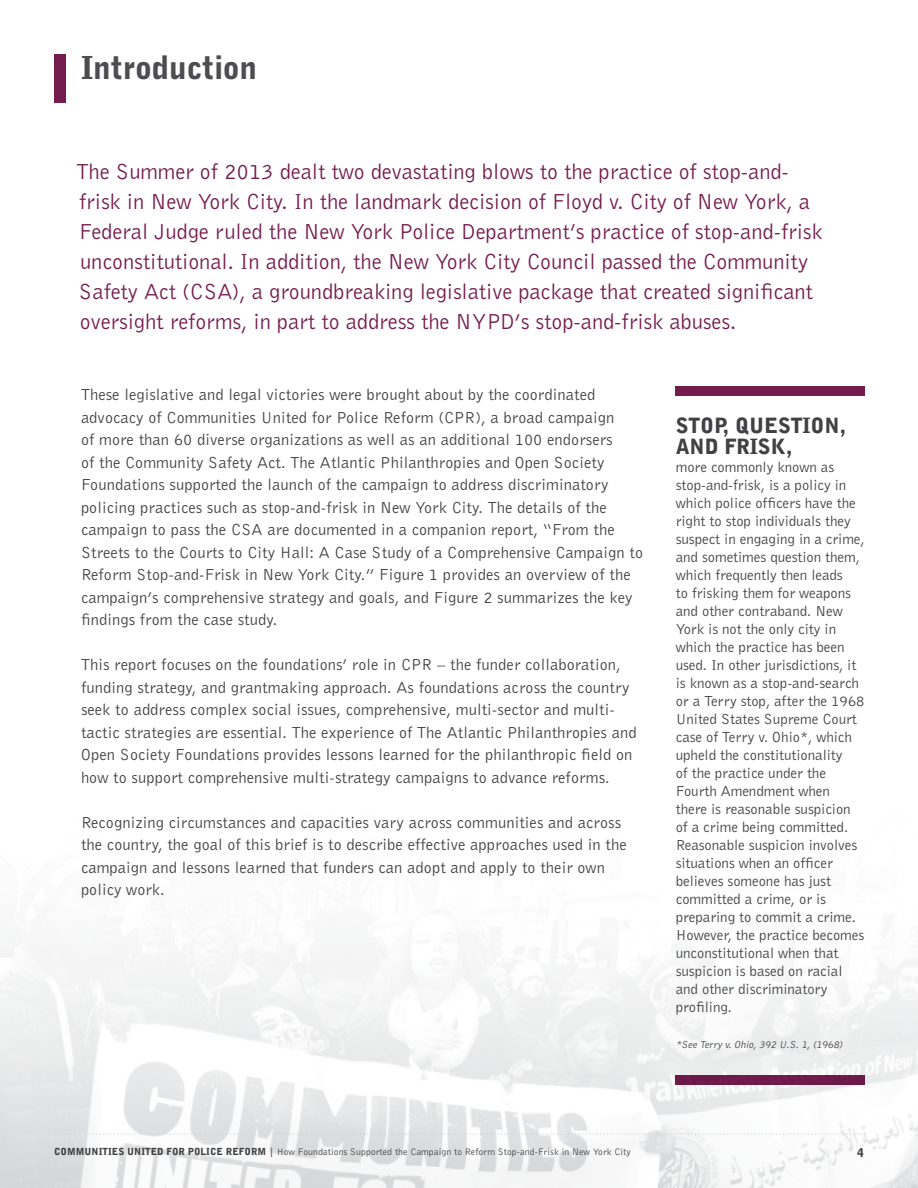
<style>
.page{position:relative;width:918px;height:1188px;background:#fff}
.page>*{position:absolute;margin:0;border:0;box-sizing:border-box;transform-origin:0 0}
.t1{font:900 31.5px "Bell Gothic BT";color:#4d4d4f}
.t2{font:22.5px/30px "Bell Gothic BT";letter-spacing:-.005em;color:#751c4f}
.t3{font:900 21px/21px "Bell Gothic BT";letter-spacing:-.005em;color:#414042}
.t4{font:16.5px/22.5px "Bell Gothic BT";letter-spacing:.005em;color:#414042}
.t5{font:15px/18px "Bell Gothic BT";letter-spacing:-.005em;color:#414042}
.t6{font:900 12px "Bell Gothic BT";color:#414042}
.t7{font:italic 10.5px "Bell Gothic BT";color:#414042}
.t8{font:9.75px "Bell Gothic BT";letter-spacing:.005em;color:#414042}
.s1{font-weight:900}
.s2{font-weight:900;color:#9e4c78}
</style>
<div class="page">
<img style="left:0;top:946px;width:918px;height:242px">
<div style="left:54px;top:54px;width:11px;height:49px;background:#751c4f"></div>
<div style="left:676px;top:387px;width:189px;height:9px;background:#751c4f"></div>
<div style="left:676px;top:1075px;width:189px;height:10px;background:#6e1a4b"></div>
<svg style="left:54px;top:1133px;width:811px;height:2px"></svg>
<h1 class="t1" style="left:81px;top:48px;width:177px">Introduction</h1>
<p class="t2" style="left:76px;top:156px;width:748px">The Summer of 2013 dealt two devastating blows to the practice of stop-and&shy;frisk in New York City. In the landmark decision of Floyd v. City of New York, a Federal Judge ruled the New York Police Department’s practice of stop-and-frisk unconstitutional. In addition, the New York City Council passed the Community Safety Act (CSA), a groundbreaking legislative package that created significant oversight reforms, in part to address the NYPD’s stop-and-frisk abuses.</p>
<p class="t4" style="left:81px;top:383px;width:564px">These legislative and legal victories were brought about by the coordinated advocacy of Communities United for Police Reform (CPR), a broad campaign<br>of more than 60 diverse organizations as well as an additional 100 endorsers<br>of the Community Safety Act. The Atlantic Philanthropies and Open Society Foundations supported the launch of the campaign to address discriminatory policing practices such as stop-and-frisk in New York City. The details of the campaign to pass the CSA are documented in a companion report, “From the Streets to the Courts to City Hall: A Case Study of a Comprehensive Campaign to Reform Stop-and-Frisk in New York City.” Figure 1 provides an overview of the campaign’s comprehensive strategy and goals, and Figure 2 summarizes the key findings from the case study.</p>
<p class="t4" style="left:81px;top:653px;width:557px">This report focuses on the foundations’ role in CPR – the funder collaboration, funding strategy, and grantmaking approach. As foundations across the country seek to address complex social issues, comprehensive, multi-sector and multi&shy;tactic strategies are essential. The experience of The Atlantic Philanthropies and Open Society Foundations provides lessons learned for the philanthropic field on how to support comprehensive multi-strategy campaigns to advance reforms.</p>
<p class="t4" style="left:81px;top:811px;width:547px">Recognizing circumstances and capacities vary across communities and across the country, the goal of this brief is to describe effective approaches used in the campaign and lessons learned that funders can adopt and apply to their own policy work.</p>
<p class="t3" style="left:676px;top:414px;width:172px">STOP, QUESTION,<br>AND FRISK,</p>
<p class="t5" style="left:676px;top:457px;width:190px">more commonly known as stop-and-frisk, is a policy in which police officers have the right to stop individuals they suspect in engaging in a crime, and sometimes question them, which frequently then leads<br>to frisking them for weapons and other contraband. New<br>York is not the only city in which the practice has been used. In other jurisdictions, it is known as a stop-and-search or a Terry stop, after the 1968<br>United States Supreme Court case of Terry v. Ohio*, which upheld the constitutionality<br>of the practice under the<br>Fourth Amendment when there is reasonable suspicion of a crime being committed.<br>Reasonable suspicion involves situations when an officer believes someone has just committed a crime, or is preparing to commit a crime.<br>However, the practice becomes unconstitutional when that suspicion is based on racial and other discriminatory profiling.</p>
<p class="t7" style="left:676px;top:1038px;width:170px">*See Terry v.Ohio,392 U.S.1,(1968)</p>
<p class="t8" style="left:54px;top:1145px;width:578px"><span class="s1">COMMUNITIES UNITED FOR POLICE REFORM</span> <span class="s2">|</span> How Foundations Supported the Campaign to Reform Stop-and-Frisk in New York City</p>
<p class="t6" style="left:857px;top:1145px;width:8px">4</p>
</div>
